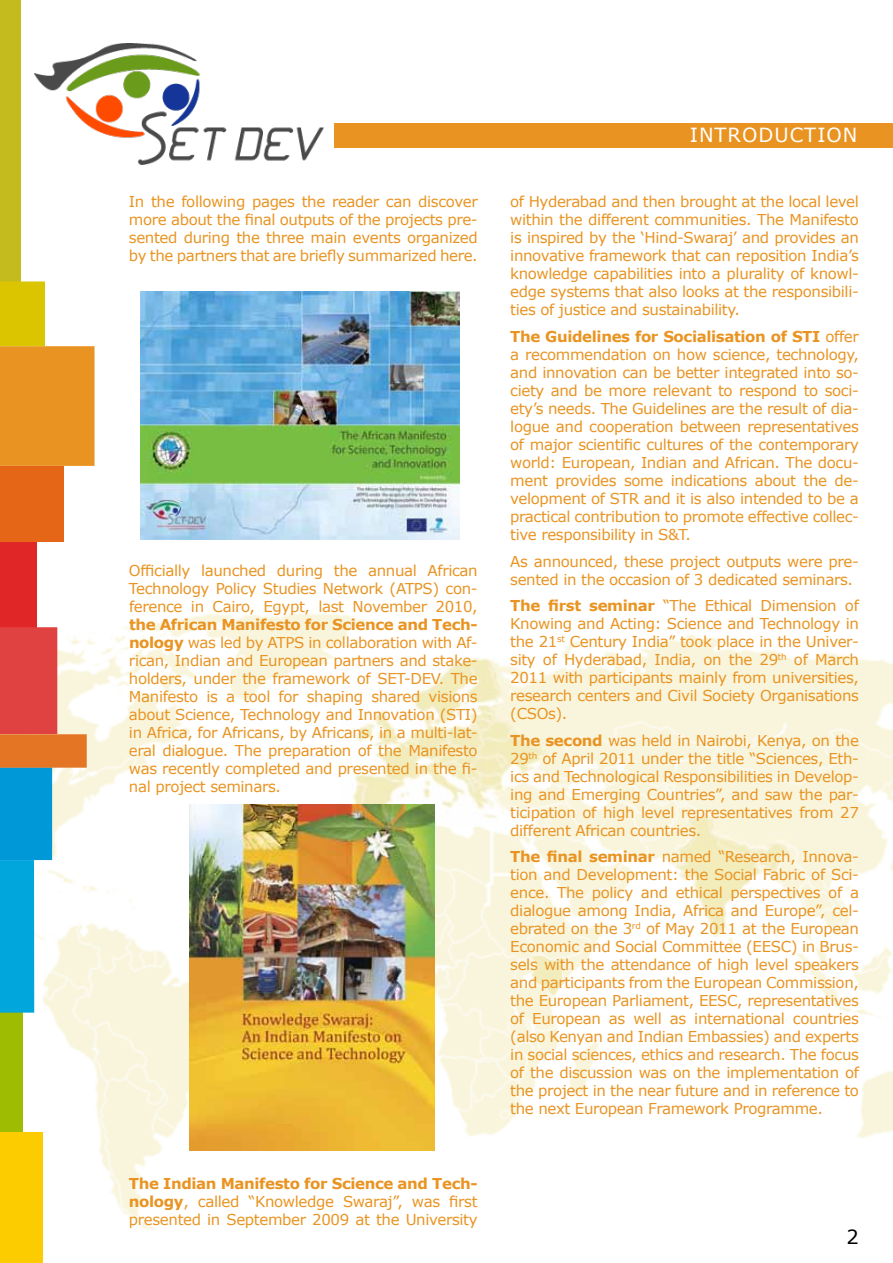
<style>
.page{position:relative;width:893px;height:1263px;background:#fff}
.page>*{position:absolute;margin:0;border:0;box-sizing:border-box;transform-origin:0 0}
.t1{font:19.5px "Verdana";letter-spacing:.05em;color:#fff}
.t2{font:19.5px "Verdana";color:#000}
.t3{font:15px/18px "Verdana";letter-spacing:-.025em;color:#e99422;text-align:justify}
.s1{font-weight:700}
</style>
<div class="page">
<img style="left:22px;top:614px;width:393px;height:616px">
<img style="left:468px;top:623px;width:425px;height:71px">
<img style="left:514px;top:694px;width:379px;height:444px">
<img style="left:415px;top:826px;width:99px;height:325px">
<img style="left:341px;top:659px;width:205px;height:167px">
<img style="left:676px;top:815px;width:113px;height:123px">
<img style="left:531px;top:956px;width:35px;height:39px">
<div style="left:334px;top:123px;width:559px;height:24px;background:#e99422"></div>
<div style="left:0;top:0;width:20px;height:285px;background:#c4bb1e"></div>
<svg style="left:0;top:281px;width:94px;height:185px"></svg>
<div style="left:0;top:541px;width:37px;height:86px;background:#e12627"></div>
<div style="left:0;top:466px;width:63px;height:75px;background:#e46616"></div>
<div style="left:0;top:1132px;width:43px;height:131px;background:#fdcc00"></div>
<div style="left:0;top:1013px;width:22px;height:119px;background:#9ebd02"></div>
<div style="left:0;top:860px;width:34px;height:153px;background:#00a6dc"></div>
<svg style="left:0;top:627px;width:87px;height:233px;background:#b49796"></svg>
<img style="left:34px;top:44px;width:289px;height:120px">
<img style="left:141px;top:291px;width:318px;height:248px">
<img style="left:189px;top:804px;width:245px;height:346px">
<p class="t3" style="left:129px;top:192px;width:350px">In the following pages the reader can discover more about the final outputs of the projects pre&shy;sented during the three main events organized by the partners that are briefly summarized here.</p>
<p class="t3" style="left:129px;top:561px;width:350px">Officially launched during the annual African Technology Policy Studies N etwork (ATPS) con&shy;ference in Cairo, Egypt, last November 2010,</p>
<p class="t3" style="left:129px;top:615px;width:350px"><span class="s1">the African Manifesto for Science and Tech&shy;nology</span> was led by ATPS in collaboration with Af&shy;rican, Indian and European partners and stake&shy;holders, under the framework of SET-DEV. The Manifesto is a tool for shaping shared visions about Science, Technology and Innovation (STI) in Africa, for Africans, by Africans, in a multi-lat&shy;eral dialogue. The preparation of the Manifesto was recently completed and presented in the fi&shy;nal project seminars.</p>
<p class="t3" style="left:129px;top:1175px;width:350px"><span class="s1">The Indian Manifesto for Science and Tech&shy;nology</span>, called “Knowledge Swaraj”, was first presented in September 2009 at the U niversity</p>
<h1 class="t1" style="left:690px;top:122px;width:169px">introduction</h1>
<p class="t3" style="left:510px;top:193px;width:350px">of Hyderabad and then brought at the local level within the different communities. The Manifesto is inspired by the ‘Hind-Swaraj’ and provides an innovative framework that can reposition India’s knowledge capabilities into a plurality of knowl&shy;edge systems that also looks at the responsibili&shy;ties of justice and sustainability.</p>
<p class="t3" style="left:510px;top:327px;width:350px"><span class="s1">The Guidelines for Socialisation of STI</span> offer a recommendation on how science, technology, and innovation can be better integrated into so&shy;ciety and be more relevant to respond to soci&shy;ety’s needs. The Guidelines are the result of dia&shy;logue and cooperation between representatives of major scientific cultures of the contemporary world: European, Indian and African. The docu&shy;ment provides some indications about the de&shy;velopment of STR and it is also intended to be a practical contribution to promote effective collec&shy;tive responsibility in S&amp;T.</p>
<p class="t3" style="left:510px;top:552px;width:350px">As announced, these project outputs were pre&shy;sented in the occasion of 3 dedicated seminars.</p>
<p class="t3" style="left:510px;top:596px;width:350px"><span class="s1">The first seminar</span> “The Ethical Dimension of Knowing and Acting: Science and Technology in the 21<sup>st</sup> Century India” took place in the U niver&shy;sity of Hyderabad, India, on the 29<sup>th</sup> of March 2011 with participants mainly from universities, research centers and Civil Society Organisations (CSOs).</p>
<p class="t3" style="left:510px;top:731px;width:350px"><span class="s1">The second</span> was held in Nairobi, Kenya, on the 29<sup>th</sup> of April 2011 under the title “Sciences, Eth&shy;ics and Technological Responsibilities in Develop&shy;ing and Emerging Countries”, and saw the par&shy;ticipation of high level representatives from 27 different African countries.</p>
<p class="t3" style="left:510px;top:847px;width:350px"><span class="s1">The final seminar</span> named “Research, Innova&shy;tion and Development: the Social Fabric of Sci&shy;ence. The policy and ethical perspectives of a dialogue among India, Africa and Europe”, cel&shy;ebrated on the 3<sup>rd</sup> of May 2011 at the European Economic and Social Committee (EESC) in Brus&shy;sels with the attendance of high level speakers and participants from the European Commission, the European Parliament, EESC, representatives of European as well as international countries (also Kenyan and Indian Embassies) and experts in social sciences, ethics and research. The focus of the discussion was on the implementation of the project in the near future and in reference to the next European Framework Programme.</p>
<h1 class="t2" style="left:847px;top:1223px;width:14px">2</h1>
</div>
